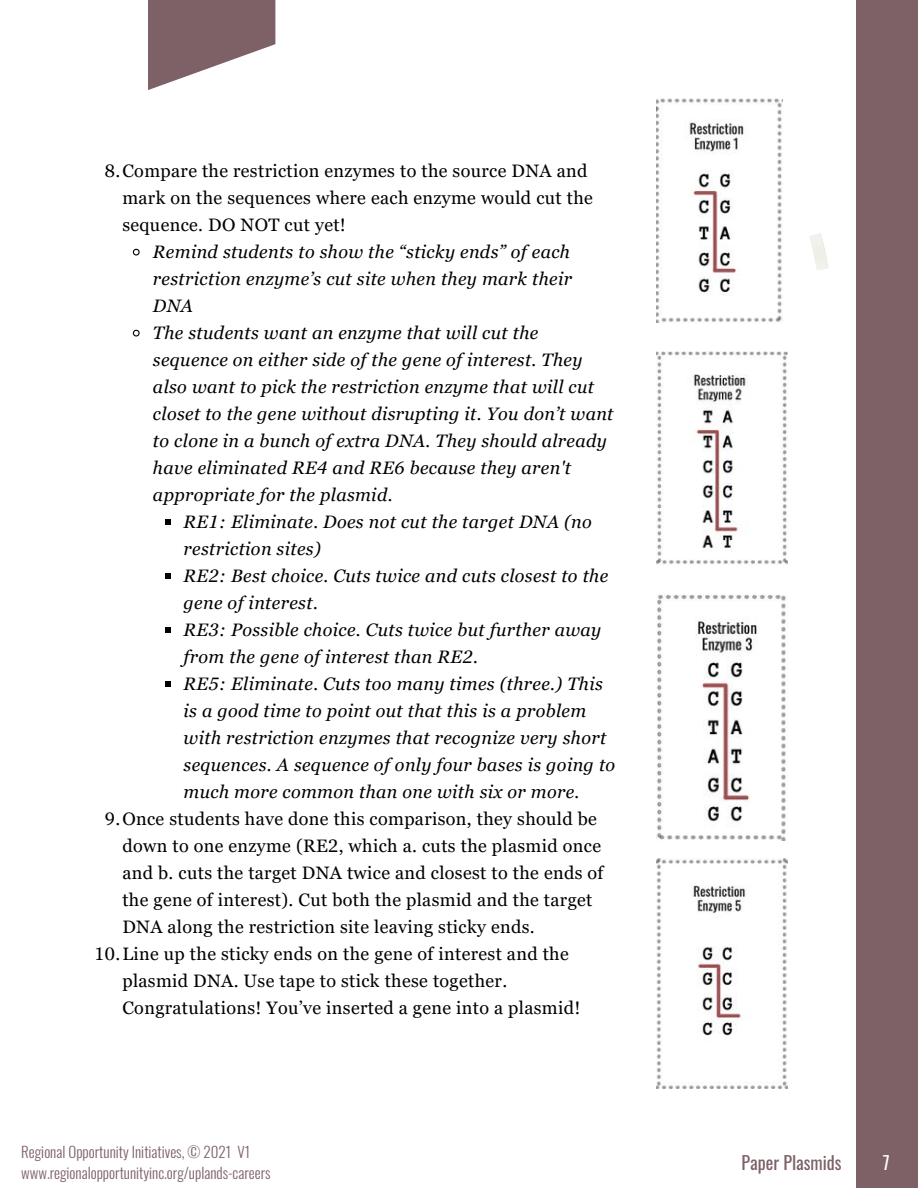
<style>
.page{position:relative;width:918px;height:1188px;background:#fff}
.page>*{position:absolute;margin:0;border:0;box-sizing:border-box;transform-origin:0 0}
.t1{font:italic 18px/27px "Georgia Pro";letter-spacing:.02em;color:#000}
.t2{font:18px/27px "Georgia Pro";letter-spacing:.02em;color:#000}
.t3{font:18px "Oswald";color:#7d6167}
.t4{font:18px "Oswald";color:#fff}
.t5{font:300 15px/20.2px "Oswald";color:#7d6167}
</style>
<div class="page">
<div style="left:856px;top:0;width:62px;height:1188px;background:#7d6167"></div>
<svg style="left:148px;top:0;width:127px;height:90px"></svg>
<svg style="left:809px;top:233px;width:20px;height:37px"></svg>
<svg style="left:132px;top:248px;width:8px;height:8px"></svg>
<svg style="left:132px;top:329px;width:8px;height:8px"></svg>
<svg style="left:165px;top:519px;width:6px;height:6px"></svg>
<svg style="left:165px;top:573px;width:6px;height:6px"></svg>
<svg style="left:165px;top:627px;width:6px;height:6px"></svg>
<svg style="left:165px;top:681px;width:6px;height:6px"></svg>
<img style="left:657px;top:99px;width:126px;height:224px">
<img style="left:657px;top:352px;width:130px;height:212px">
<img style="left:657px;top:594px;width:130px;height:246px">
<img style="left:657px;top:858px;width:130px;height:231px">
<p class="t2" style="left:122px;top:158px;width:472px;text-indent:-17px">8.Compare the restriction enzymes to the source DNA and mark on the sequences where each enzyme would cut the sequence. DO NOT cut yet!</p>
<p class="t1" style="left:153px;top:239px;width:421px;text-align:justify">Remind students to show the “sticky ends” of each restriction enzyme’s cut site when they mark their DNA</p>
<p class="t1" style="left:153px;top:320px;width:462px">The students want an enzyme that will cut the sequence on either side of the gene of interest. They also want to pick the restriction enzyme that will cut closet to the gene without disrupting it. You don’t want to clone in a bunch of extra DNA. They should already have eliminated RE4 and RE6 because they aren't appropriate for the plasmid.</p>
<p class="t1" style="left:184px;top:509px;width:410px">RE1: Eliminate. Does not cut the target DNA (no restriction sites)</p>
<p class="t1" style="left:184px;top:563px;width:426px">RE2: Best choice. Cuts twice and cuts closest to the gene of interest.</p>
<p class="t1" style="left:184px;top:617px;width:419px">RE3: Possible choice. Cuts twice but further away from the gene of interest than RE2.</p>
<p class="t1" style="left:184px;top:671px;width:433px">RE5: Eliminate. Cuts too many times (three.) This is a good time to point out that this is a problem with restriction enzymes that recognize very short sequences. A sequence of only four bases is going to much more common than one with six or more.</p>
<p class="t2" style="left:122px;top:806px;width:483px;text-indent:-17px">9.Once students have done this comparison, they should be down to one enzyme (RE2, which a. cuts the plasmid once and b. cuts the target DNA twice and closest to the ends of the gene of interest). Cut both the plasmid and the target DNA along the restriction site leaving sticky ends.</p>
<p class="t2" style="left:122px;top:941px;width:459px;text-indent:-28px">10.Line up the sticky ends on the gene of interest and the plasmid DNA. Use tape to stick these together.<br>Congratulations! You’ve inserted a gene into a plasmid!</p>
<p class="t5" style="left:21px;top:1140px;width:251px">Regional Opportunity Initiatives, © 2021 V1 www.regionalopportunityinc.org/uplands-careers</p>
<p class="t3" style="left:742px;top:1147px;width:102px">Paper Plasmids</p>
<p class="t4" style="left:883px;top:1146px;width:8px">7</p>
</div>
